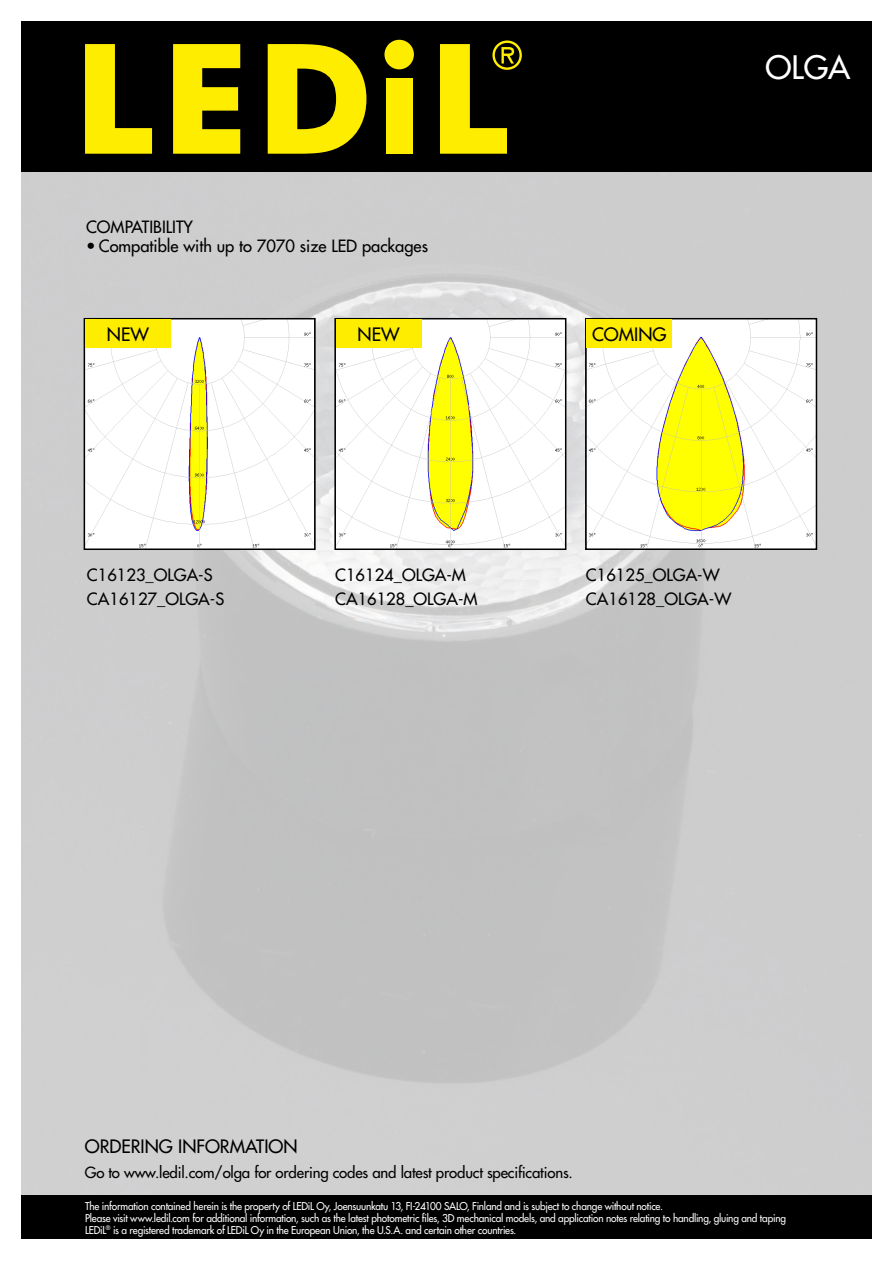
<style>
.page{position:relative;width:893px;height:1263px;background:#fff}
.page>*{position:absolute;margin:0;border:0;box-sizing:border-box;transform-origin:0 0}
.t1{font:500 31.5px "Futura Std";color:#fff}
.t2{font:500 18px "Futura Std";color:#000}
.t3{font:500 16.5px/24px "Futura Std";color:#000}
.t4{font:500 15px "Futura Std";letter-spacing:-.01em;color:#000}
.t5{font:500 10.5px/12px "Futura Std";letter-spacing:-.015em;color:#fff;scale:.96 1}
</style>
<div class="page">
<img style="left:87px;top:321px;width:226px;height:226px">
<div style="left:84px;top:318px;width:232px;height:232px;border:2px solid #000"></div>
<img style="left:337px;top:321px;width:226px;height:226px">
<div style="left:334px;top:318px;width:232px;height:232px;border:2px solid #000"></div>
<img style="left:588px;top:321px;width:226px;height:226px">
<div style="left:585px;top:318px;width:232px;height:232px;border:2px solid #000"></div>
<div style="left:85px;top:319px;width:86px;height:29px;background:#ffed00"></div>
<div style="left:336px;top:320px;width:85px;height:28px;background:#ffed00"></div>
<div style="left:587px;top:320px;width:85px;height:28px;background:#ffed00"></div>
<div style="left:21px;top:21px;width:851px;height:151px;background:#000"></div>
<div style="left:21px;top:1195px;width:851px;height:44px;background:#000"></div>
<svg style="left:85px;top:44px;width:67px;height:110px"></svg>
<svg style="left:173px;top:44px;width:67px;height:110px"></svg>
<svg style="left:268px;top:44px;width:98px;height:110px"></svg>
<div style="left:384px;top:40px;width:30px;height:29px;background:#ffed00;border-radius:50%"></div>
<div style="left:386px;top:78px;width:26px;height:76px;background:#ffed00"></div>
<svg style="left:440px;top:41px;width:82px;height:113px"></svg>
<h3 class="t3" style="left:86px;top:215px;width:108px">COMPATIBILITY</h3>
<h3 class="t3" style="left:86px;top:234px;width:343px">• Compatible with up to 7070 size LED packages</h3>
<h2 class="t2" style="left:107px;top:323px;width:43px">NEW</h2>
<h2 class="t2" style="left:358px;top:323px;width:43px">NEW</h2>
<h2 class="t2" style="left:592px;top:323px;width:76px">COMING</h2>
<h1 class="t1" style="left:765px;top:47px;width:86px">OLGA</h1>
<h3 class="t3" style="left:87px;top:563px;width:139px">C16123_OLGA-S<br>CA16127_OLGA-S</h3>
<h3 class="t3" style="left:335px;top:563px;width:144px">C16124_OLGA-M<br>CA16128_OLGA-M</h3>
<h3 class="t3" style="left:586px;top:563px;width:147px">C16125_OLGA-W<br>CA16128_OLGA-W</h3>
<h2 class="t2" style="left:85px;top:1135px;width:214px">ORDERING INFORMATION</h2>
<h3 class="t4" style="left:85px;top:1163px;width:490px">Go to www.ledil.com/olga for ordering codes and latest product specifications.</h3>
<p class="t5" style="left:85px;top:1200px;width:732px">The information contained herein is the property of LEDiL Oy, Joensuunkatu 13, FI-24100 SALO, Finland and is subject to change without notice.<br>Please visit www.ledil.com for additional information, such as the latest photometric files, 3D mechanical models, and application notes relating to handling, gluing and taping<br>LEDiL<sup>®</sup> is a registered trademark of LEDiL Oy in the European Union, the U.S.A. and certain other countries.</p>
</div>
